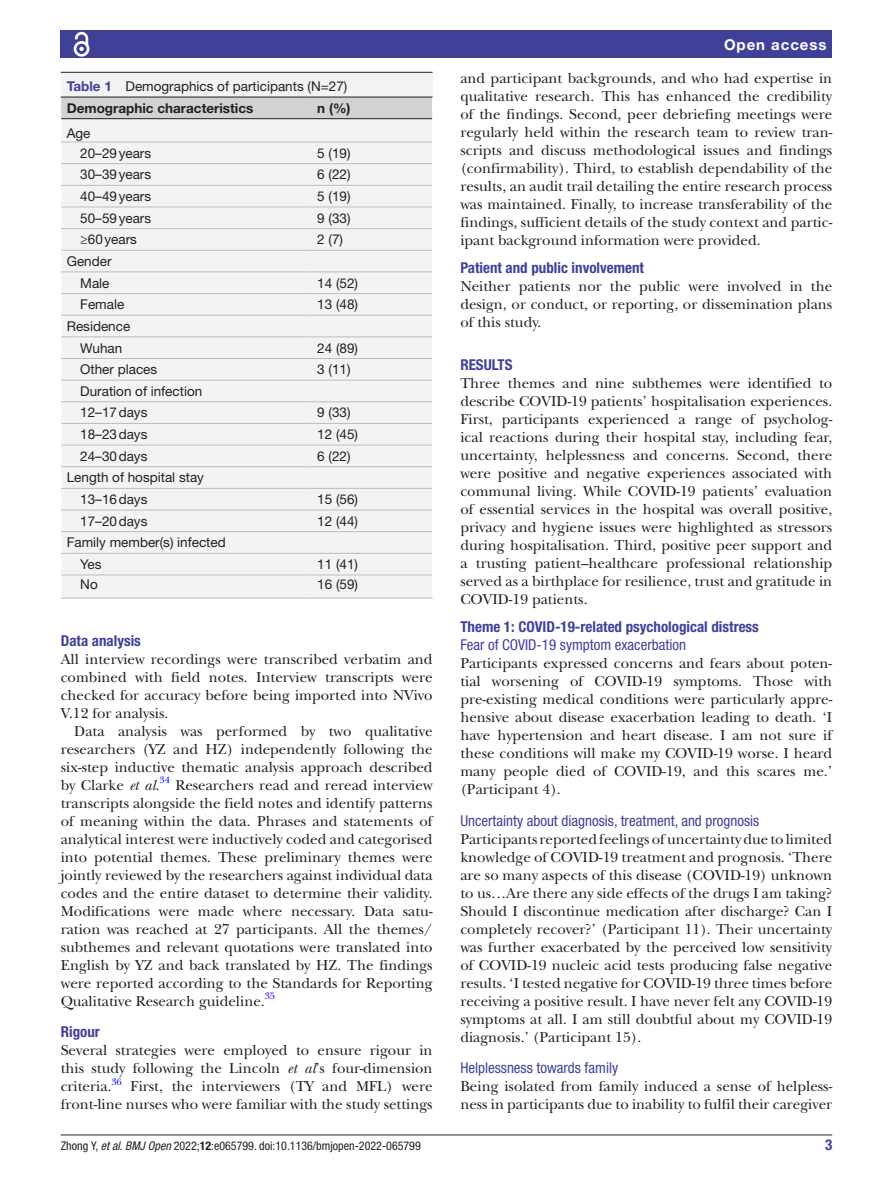
<style>
.page{position:relative;width:893px;height:1191px;background:#fff}
.page>*{position:absolute;margin:0;border:0;box-sizing:border-box;transform-origin:0 0}
.t1{font:15px/18px "New Baskerville";color:#231f20;text-align:justify}
.t2{font:condensed 15px "Helvetica Neue LT Std";color:#414099}
.t3{font:700 condensed 15px "Helvetica Neue LT Std";color:#414099}
.t4{font:700 15px "Helvetica Neue LT Std";letter-spacing:.065em;color:#fff}
.t5{font:13.5px/21.6px "Helvetica Neue LT Std";color:#231f20}
.t6{font:700 13.5px "Helvetica Neue LT Std";color:#231f20}
.t7{font:condensed 12px "Helvetica Neue LT Std";color:#231f20}
.t8{font:9.9px "New Baskerville";color:#00f}
.s1{font-weight:700;color:#414099}
.s2{font-weight:700}
.s3{font-style:italic}
</style>
<div class="page">
<hr style="left:61px;top:1134px;width:771px;height:1px;background:#231f20">
<div style="left:61px;top:31px;width:771px;height:27px;background:#414099"></div>
<svg style="left:73px;top:31px;width:17px;height:26px"></svg>
<div style="left:61px;top:73px;width:372px;height:525px;background:#f2f3f4"></div>
<hr style="left:61px;top:72px;width:372px;height:1px;background:#231f20">
<hr style="left:61px;top:598px;width:250px;height:1px;background:#bcbdc0">
<hr style="left:311px;top:598px;width:122px;height:1px;background:#bcbdc0">
<svg style="left:60px;top:97px;width:373px;height:501px"></svg>
<p class="t5" style="left:67px;top:75px;width:282px;line-height:22px"><span class="s1">Table 1</span> Demographics of participants (N=27)<br><span class="s2">Demographic characteristics</span></p>
<p class="t6" style="left:317px;top:99px;width:35px">n (%)</p>
<p class="t5" style="left:80px;top:122px;width:72px;line-height:20.1px;text-indent:-14px">Age<br>20–29years</p>
<p class="t5" style="left:317px;top:142px;width:35px">5 (19)</p>
<p class="t5" style="left:80px;top:163px;width:72px">30–39years</p>
<p class="t5" style="left:317px;top:163px;width:35px">6 (22)</p>
<p class="t5" style="left:80px;top:185px;width:72px">40–49years</p>
<p class="t5" style="left:317px;top:185px;width:35px">5 (19)</p>
<p class="t5" style="left:80px;top:207px;width:72px">50–59years</p>
<p class="t5" style="left:317px;top:207px;width:35px">9 (33)</p>
<p class="t5" style="left:80px;top:228px;width:58px">≥60years</p>
<p class="t5" style="left:317px;top:228px;width:27px">2 (7)</p>
<p class="t5" style="left:67px;top:250px;width:46px;text-align:right">Gender<br>Male</p>
<p class="t5" style="left:317px;top:272px;width:42px">14 (52)</p>
<p class="t5" style="left:80px;top:293px;width:46px">Female</p>
<p class="t5" style="left:317px;top:293px;width:42px">13 (48)</p>
<p class="t5" style="left:67px;top:315px;width:65px;text-align:center">Residence<br>Wuhan</p>
<p class="t5" style="left:317px;top:337px;width:42px">24 (89)</p>
<p class="t5" style="left:80px;top:358px;width:79px">Other places</p>
<p class="t5" style="left:317px;top:358px;width:35px">3 (11)</p>
<p class="t5" style="left:80px;top:380px;width:124px">Duration of infection<br>12–17days</p>
<p class="t5" style="left:317px;top:402px;width:35px">9 (33)</p>
<p class="t5" style="left:80px;top:423px;width:69px">18–23days</p>
<p class="t5" style="left:317px;top:423px;width:42px">12 (45)</p>
<p class="t5" style="left:80px;top:445px;width:69px">24–30days</p>
<p class="t5" style="left:317px;top:445px;width:35px">6 (22)</p>
<p class="t5" style="left:80px;top:466px;width:125px;text-indent:-14px">Length of hospital stay<br>13–16days</p>
<p class="t5" style="left:317px;top:488px;width:42px">15 (56)</p>
<p class="t5" style="left:80px;top:510px;width:69px">17–20days</p>
<p class="t5" style="left:317px;top:510px;width:42px">12 (44)</p>
<p class="t5" style="left:80px;top:531px;width:147px;text-indent:-14px">Family member(s) infected<br>Yes</p>
<p class="t5" style="left:317px;top:553px;width:42px">11 (41)</p>
<p class="t5" style="left:80px;top:573px;width:19px">No</p>
<p class="t5" style="left:317px;top:573px;width:42px">16 (59)</p>
<p class="t3" style="left:61px;top:631px;width:82px">Data analysis</p>
<p class="t1" style="left:61px;top:650px;width:373px">All interview recordings were transcribed verbatim and combined with field notes. Interview transcripts were checked for accuracy before being imported into NVivo V.12 for analysis.</p>
<p class="t1" style="left:61px;top:722px;width:373px;text-indent:14px">Data analysis was performed by two qualitative researchers (YZ and HZ) independently following the six-step inductive thematic analysis approach described by Clarke <span class="s3">et al</span>.</p>
<p class="t8" style="left:160px;top:774px;width:12px">34</p>
<p class="t1" style="left:61px;top:776px;width:373px;text-indent:115px">Researchers read and reread interview transcripts alongside the field notes and identify patterns of meaning within the data. Phrases and statements of analytical interest were inductively coded and categorised into potential themes. These preliminary themes were jointly reviewed by the researchers against individual data codes and the entire dataset to determine their validity.<br>Modifications were made where necessary. Data satu&shy;ration was reached at 27 participants. All the themes/ subthemes and relevant quotations were translated into English by YZ and back translated by HZ. The findings were reported according to the Standards for Reporting Qualitative Research guideline.<sup>35</sup></p>
<p class="t3" style="left:61px;top:1023px;width:41px">Rigour</p>
<p class="t1" style="left:61px;top:1041px;width:373px">Several strategies were employed to ensure rigour in this study following the Lincoln <span class="s3">et al</span>’s four-dimension criteria.</p>
<p class="t8" style="left:111px;top:1075px;width:12px">36</p>
<p class="t1" style="left:61px;top:1077px;width:373px;text-align:right">First, the interviewers (TY and MFL) were<br>front-line nurses who were familiar with the study settings</p>
<p class="t4" style="left:724px;top:35px;width:104px">Open access</p>
<p class="t1" style="left:460px;top:69px;width:373px">and participant backgrounds, and who had expertise in qualitative research. This has enhanced the credibility of the findings. Second, peer debriefing meetings were regularly held within the research team to review tran&shy;scripts and discuss methodological issues and findings (confirmability). Third, to establish dependability of the results, an audit trail detailing the entire research process was maintained. Finally, to increase transferability of the findings, sufficient details of the study context and partic&shy;ipant background information were provided.</p>
<p class="t3" style="left:460px;top:259px;width:185px">Patient and public involvement</p>
<p class="t1" style="left:460px;top:277px;width:373px">Neither patients nor the public were involved in the design, or conduct, or reporting, or dissemination plans of this study.</p>
<p class="t3" style="left:460px;top:355px;width:54px">RESULTS</p>
<p class="t1" style="left:460px;top:374px;width:373px">Three themes and nine subthemes were identified to describe COVID-19 patients’ hospitalisation experiences.<br>First, participants experienced a range of psycholog&shy;ical reactions during their hospital stay, including fear, uncertainty, helplessness and concerns. Second, there were positive and negative experiences associated with communal living. While COVID-19 patients’ evaluation of essential services in the hospital was overall positive, privacy and hygiene issues were highlighted as stressors during hospitalisation. Third, positive peer support and a trusting patient–healthcare professional relationship served as a birthplace for resilience, trust and gratitude in COVID-19 patients.</p>
<p class="t3" style="left:460px;top:618px;width:300px">Theme 1: COVID-19-related psychological distress</p>
<p class="t2" style="left:460px;top:636px;width:227px">Fear of COVID-19 symptom exacerbation</p>
<p class="t1" style="left:460px;top:654px;width:373px">Participants expressed concerns and fears about poten&shy;tial worsening of COVID-19 symptoms. Those with pre-existing medical conditions were particularly appre&shy;hensive about disease exacerbation leading to death. ‘I have hypertension and heart disease. I am not sure if these conditions will make my COVID-19 worse. I heard many people died of COVID-19, and this scares me.’ (Participant 4).</p>
<p class="t2" style="left:460px;top:811px;width:300px">Uncertainty about diagnosis, treatment, and prognosis</p>
<p class="t1" style="left:460px;top:830px;width:373px">Participants reported feelings of uncertainty due to limited knowledge of COVID-19 treatment and prognosis. ‘There are so many aspects of this disease (COVID-19) unknown to us…Are there any side effects of the drugs I am taking?<br>Should I discontinue medication after discharge? Can I completely recover?’ (Participant 11). Their uncertainty was further exacerbated by the perceived low sensitivity of COVID-19 nucleic acid tests producing false negative results. ‘I tested negative for COVID-19 three times before receiving a positive result. I have never felt any COVID-19 symptoms at all. I am still doubtful about my COVID-19 diagnosis.’ (Participant 15).</p>
<p class="t2" style="left:460px;top:1059px;width:159px">Helplessness towards family</p>
<p class="t1" style="left:460px;top:1077px;width:373px">Being isolated from family induced a sense of helpless&shy;ness in participants due to inability to fulfil their caregiver</p>
<p class="t7" style="left:61px;top:1138px;width:362px">Zhong Y, <span class="s3">et al</span>. <span class="s3">BMJ Open</span> 2022;<span class="s2">12</span>:e065799. doi:10.1136/bmjopen-2022-065799</p>
<p class="t3" style="left:825px;top:1135px;width:9px">3</p>
</div>
